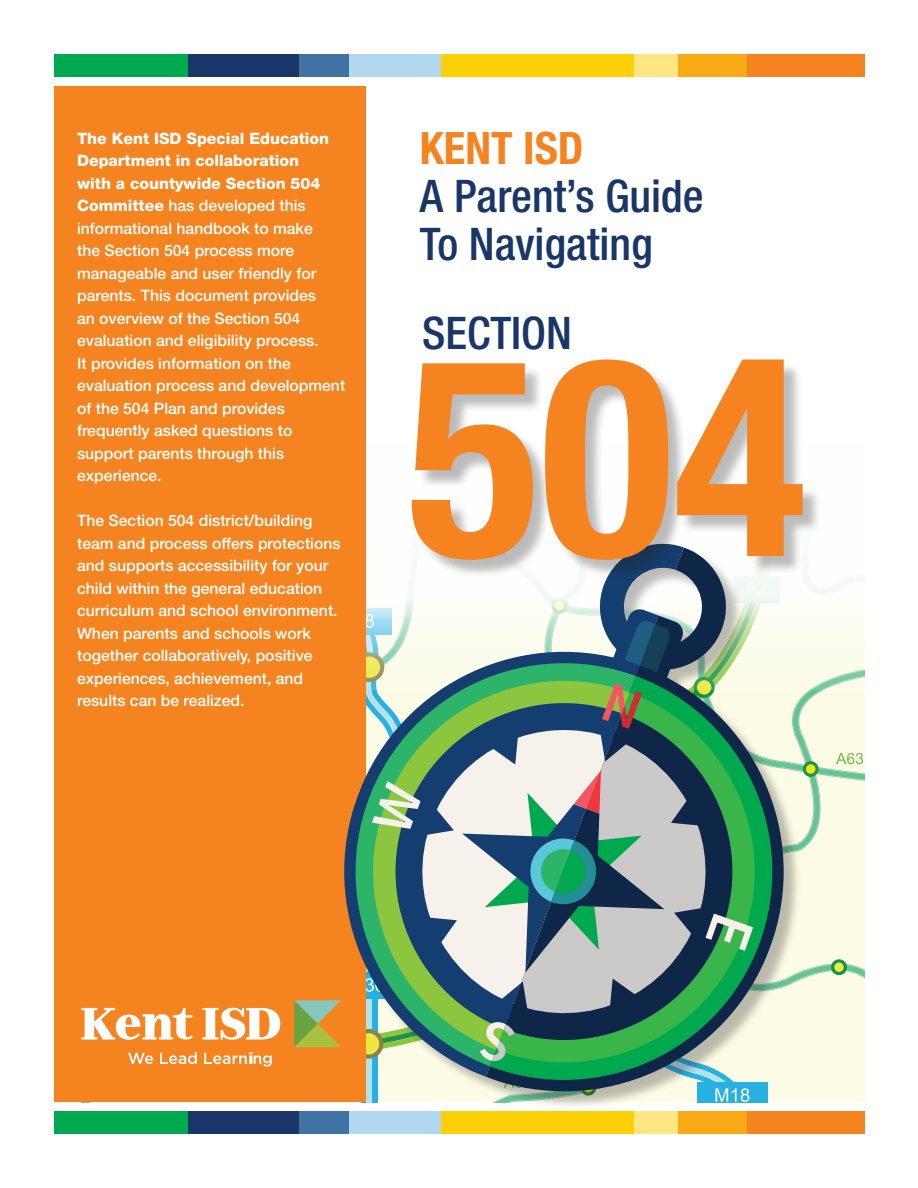
<style>
.page{position:relative;width:918px;height:1188px;background:#fff}
.page>*{position:absolute;margin:0;border:0;box-sizing:border-box;transform-origin:0 0}
.t1{font:700 condensed 277.5px "Helvetica Neue";color:#f58320}
.t2{font:500 condensed 45px/48px "Helvetica Neue";color:#183667}
.t3{font:700 condensed 44.7px "Helvetica Neue";color:#f58320}
.t4{font:500 15.75px/22.5px "Helvetica Neue";color:#fff}
.s1{font-weight:800}
</style>
<div class="page">
<div style="left:54px;top:1112px;width:160px;height:22px;background:#00a84e"></div>
<div style="left:189px;top:1112px;width:160px;height:22px;background:#183667"></div>
<div style="left:678px;top:1112px;width:187px;height:22px;background:#f58320"></div>
<svg style="left:299px;top:1112px;width:143px;height:22px;background:#89b4d3"></svg>
<div style="left:442px;top:1112px;width:192px;height:22px;background:#fdd008"></div>
<svg style="left:634px;top:1120px;width:112px;height:14px;background:#fac13f"></svg>
<div style="left:54px;top:86px;width:312px;height:1016px;background:#f58320"></div>
<div style="left:54px;top:54px;width:160px;height:22px;background:#00a84e"></div>
<div style="left:189px;top:54px;width:160px;height:22px;background:#183667"></div>
<div style="left:678px;top:54px;width:187px;height:22px;background:#f58320"></div>
<svg style="left:299px;top:54px;width:143px;height:22px;background:#89b4d3"></svg>
<div style="left:442px;top:54px;width:192px;height:22px;background:#fdd008"></div>
<svg style="left:634px;top:54px;width:112px;height:22px;background:#fac13f"></svg>
<svg style="left:486px;top:1111px;width:326px;height:9px"></svg>
<svg style="left:81px;top:569px;width:784px;height:533px"></svg>
<div style="left:415px;top:362px;width:407px;height:217px;background:#231f20;opacity:.3"></div>
<p class="t4" style="left:77px;top:127px;width:270px"><span class="s1">The Kent ISD Special Education<br>Department in collaboration<br>with a countywide Section 504<br>Committee</span> has developed this informational handbook to make<br>the Section 504 process more manageable and user friendly for parents. This document provides<br>an overview of the Section 504 evaluation and eligibility process.<br>It provides information on the evaluation process and development of the 504 Plan and provides frequently asked questions to support parents through this experience.</p>
<p class="t4" style="left:77px;top:509px;width:265px">The Section 504 district/building team and process offers protections and supports accessibility for your child within the general education curriculum and school environment.<br>When parents and schools work together collaboratively, positive experiences, achievement, and results can be realized.</p>
<h3 class="t3" style="left:420px;top:121px;width:165px">KENT ISD</h3>
<h2 class="t2" style="left:420px;top:172px;width:285px">A Parent’s Guide<br>To Navigating</h2>
<h2 class="t2" style="left:422px;top:308px;width:152px">SECTION</h2>
<h1 class="t1" style="left:407px;top:289px;width:401px">504</h1>
</div>
